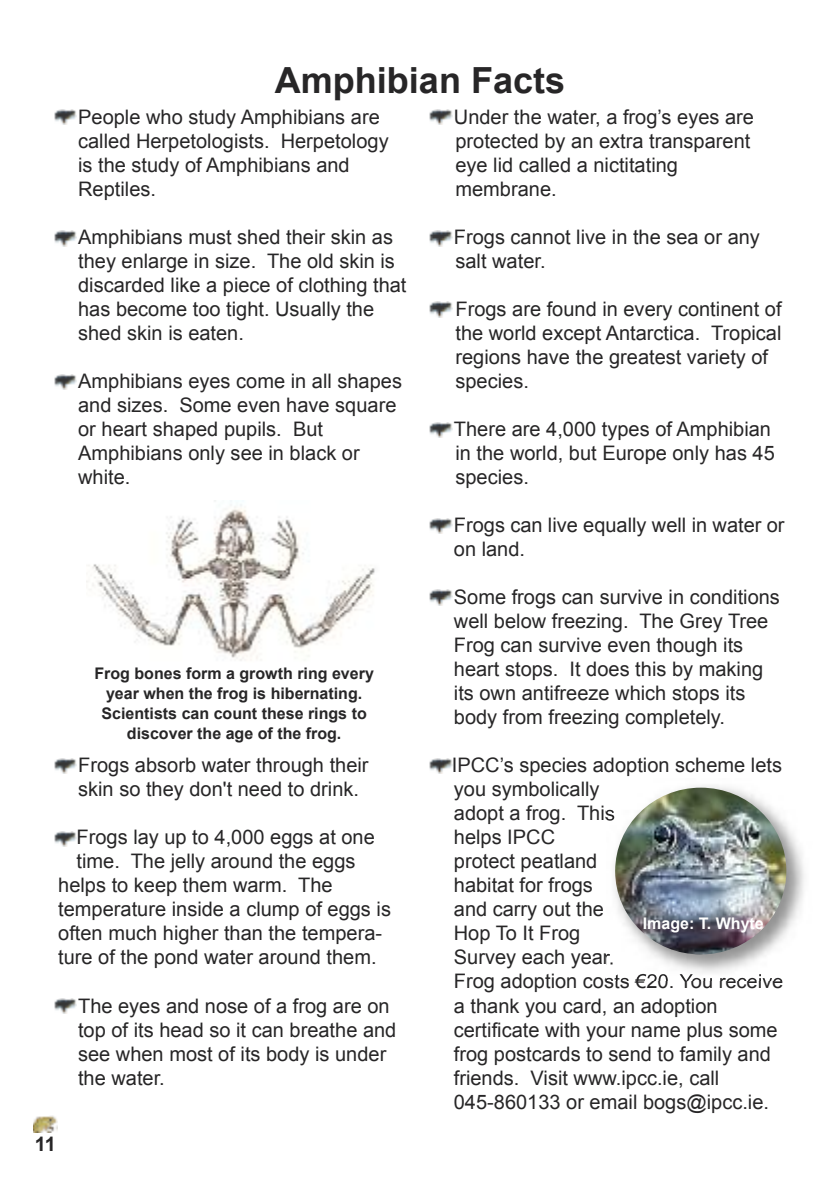
<style>
.page{position:relative;width:840px;height:1191px;background:#fff}
.page>*{position:absolute;margin:0;border:0;box-sizing:border-box;transform-origin:0 0}
.t1{font:700 36px "Arial";color:#272627}
.t2{font:20px/24px "Arial";color:#272627}
.t3{font:700 20px "Arial";color:#272627}
.t4{font:700 16px/20px "Arial";color:#272627;text-align:center}
.t5{font:700 16px "Arial";color:#fff}
</style>
<div class="page">
<img style="left:54px;top:110px;width:23px;height:15px">
<img style="left:429px;top:110px;width:23px;height:15px">
<img style="left:429px;top:231px;width:23px;height:15px">
<img style="left:429px;top:302px;width:23px;height:15px">
<img style="left:429px;top:422px;width:23px;height:16px">
<img style="left:429px;top:519px;width:23px;height:15px">
<img style="left:429px;top:590px;width:23px;height:15px">
<img style="left:429px;top:758px;width:23px;height:15px">
<img style="left:54px;top:231px;width:23px;height:15px">
<img style="left:54px;top:374px;width:23px;height:15px">
<img style="left:54px;top:758px;width:23px;height:15px">
<img style="left:54px;top:831px;width:23px;height:15px">
<img style="left:54px;top:998px;width:23px;height:15px">
<img style="left:86px;top:500px;width:289px;height:161px">
<svg style="left:33px;top:1132px;width:19px;height:1px"></svg>
<img style="left:33px;top:1115px;width:24px;height:17px">
<img style="left:606px;top:786px;width:198px;height:194px">
<img style="left:614px;top:787px;width:171px;height:167px;border-radius:50%">
<h1 class="t1" style="left:275px;top:60px;width:292px">Amphibian Facts</h1>
<p class="t2" style="left:78px;top:105px;width:312px">People who study Amphibians are called Herpetologists. Herpetology is the study of Amphibians and<br>Reptiles.</p>
<p class="t2" style="left:78px;top:225px;width:329px">Amphibians must shed their skin as they enlarge in size. The old skin is discarded like a piece of clothing that has become too tight. Usually the shed skin is eaten.</p>
<p class="t2" style="left:78px;top:369px;width:325px">Amphibians eyes come in all shapes and sizes. Some even have square or heart shaped pupils. But<br>Amphibians only see in black or white.</p>
<p class="t4" style="left:94px;top:663px;width:281px">Frog bones form a growth ring every year when the frog is hibernating.<br>Scientists can count these rings to discover the age of the frog.</p>
<p class="t2" style="left:78px;top:753px;width:292px">Frogs absorb water through their skin so they don't need to drink.</p>
<p class="t2" style="left:77px;top:825px;width:299px">Frogs lay up to 4,000 eggs at one</p>
<p class="t2" style="left:76px;top:849px;width:280px">time. The jelly around the eggs</p>
<p class="t2" style="left:58px;top:873px;width:276px">helps to keep them warm. The</p>
<p class="t2" style="left:58px;top:897px;width:334px">temperature inside a clump of eggs is</p>
<p class="t2" style="left:58px;top:921px;width:325px">often much higher than the tempera-</p>
<p class="t2" style="left:58px;top:945px;width:319px">ture of the pond water around them.</p>
<p class="t2" style="left:78px;top:993px;width:320px">The eyes and nose of a frog are on top of its head so it can breathe and see when most of its body is under the water.</p>
<p class="t3" style="left:35px;top:1133px;width:23px">11</p>
<p class="t2" style="left:453px;top:105px;width:301px">Under the water, a frog’s eyes are protected by an extra transparent eye lid called a nictitating membrane.</p>
<p class="t2" style="left:453px;top:225px;width:307px">Frogs cannot live in the sea or any salt water.</p>
<p class="t2" style="left:455px;top:297px;width:327px">Frogs are found in every continent of the world except Antarctica. Tropical regions have the greatest variety of species.</p>
<p class="t2" style="left:453px;top:417px;width:322px">There are 4,000 types of Amphibian in the world, but Europe only has 45 species.</p>
<p class="t2" style="left:453px;top:513px;width:332px">Frogs can live equally well in water or on land.</p>
<p class="t2" style="left:453px;top:585px;width:327px">Some frogs can survive in conditions well below freezing. The Grey Tree Frog can survive even though its heart stops. It does this by making its own antifreeze which stops its body from freezing completely.</p>
<p class="t2" style="left:451px;top:753px;width:333px">IPCC’s species adoption scheme lets you symbolically<br>adopt a frog. This<br>helps IPCC<br>protect peatland<br>habitat for frogs<br>and carry out the<br>Hop To It Frog<br>Survey each year.<br>Frog adoption costs €20. You receive a thank you card, an adoption certificate with your name plus some frog postcards to send to family and friends. Visit www.ipcc.ie, call<br>045-860133 or email bogs@ipcc.ie.</p>
<p class="t5" style="left:642px;top:914px;width:122px">Image: T. Whyte</p>
</div>
